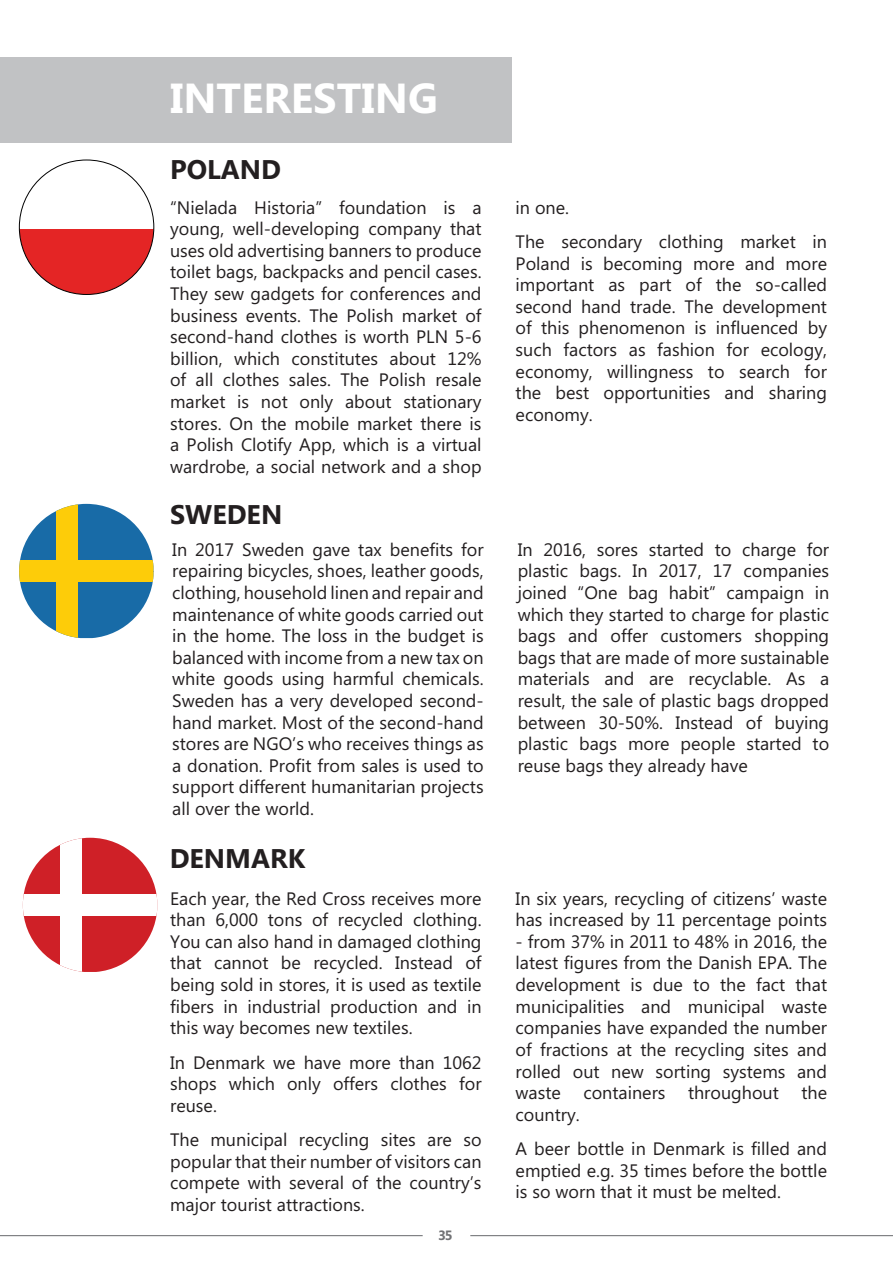
<style>
.page{position:relative;width:893px;height:1263px;background:#fff}
.page>*{position:absolute;margin:0;border:0;box-sizing:border-box;transform-origin:0 0}
.t1{font:700 42px "Microsoft Phags Pa";color:#fff}
.t2{font:700 27px "Microsoft Phags Pa";color:#231f20}
.t3{font:18px/21.6px "Microsoft Phags Pa";color:#231f20;text-align:justify}
.t4{font:700 13.5px "Microsoft Phags Pa";color:#717275}
</style>
<div class="page">
<div style="left:0;top:57px;width:511px;height:85px;background:#c1c2c4"></div>
<hr style="left:0;top:1235px;width:423px;height:1px;background:#717275">
<hr style="left:470px;top:1235px;width:423px;height:1px;background:#717275">
<svg style="left:20px;top:504px;width:133px;height:56px;fill:#186ba7"></svg>
<svg style="left:20px;top:582px;width:133px;height:56px;fill:#186ba7"></svg>
<div style="left:19px;top:560px;width:134px;height:22px;background:#fdcc09"></div>
<div style="left:56px;top:504px;width:22px;height:134px;background:#fdcc09"></div>
<svg style="left:23px;top:838px;width:134px;height:56px;fill:#cf2027"></svg>
<svg style="left:23px;top:916px;width:134px;height:56px;fill:#cf2027"></svg>
<div style="left:60px;top:838px;width:22px;height:134px;background:#fff"></div>
<svg style="left:19px;top:229px;width:135px;height:65px;fill:#e42525"></svg>
<h1 class="t1" style="left:170px;top:80px;width:269px">INTERESTING</h1>
<h2 class="t2" style="left:170px;top:158px;width:113px">POLAND</h2>
<p class="t3" style="left:170px;top:196px;width:313px">“Nielada Historia” foundation is a young, well-developing company that uses old advertising banners to produce toilet bags, backpacks and pencil cases.<br>They sew gadgets for conferences and business events. The Polish market of second-hand clothes is worth PLN 5-6 billion, which constitutes about 12% of all clothes sales. The Polish resale market is not only about stationary stores. On the mobile market there is a Polish Clotify App, which is a virtual wardrobe, a social network and a shop</p>
<p class="t3" style="left:516px;top:191px;width:313px;line-height:34.3px">in one.<br>The secondary clothing market in</p>
<p class="t3" style="left:516px;top:251px;width:313px">Poland is becoming more and more important as part of the so-called second hand trade. The development of this phenomenon is influenced by such factors as fashion for ecology, economy, willingness to search for the best opportunities and sharing economy.</p>
<h2 class="t2" style="left:170px;top:502px;width:114px">SWEDEN</h2>
<p class="t3" style="left:172px;top:538px;width:313px">In 2017 Sweden gave tax benefits for repairing bicycles, shoes, leather goods, clothing, household linen and repair and maintenance of white goods carried out in the home. The loss in the budget is balanced with income from a new tax on white goods using harmful chemicals.<br>Sweden has a very developed second&shy;hand market. Most of the second-hand stores are NGO’s who receives things as a donation. Profit from sales is used to support different humanitarian projects all over the world.</p>
<p class="t3" style="left:518px;top:538px;width:313px">In 2016, sores started to charge for plastic bags. In 2017, 17 companies joined “One bag habit” campaign in which they started to charge for plastic bags and offer customers shopping bags that are made of more sustainable materials and are recyclable. As a result, the sale of plastic bags dropped between 30-50%. Instead of buying plastic bags more people started to reuse bags they already have</p>
<h2 class="t2" style="left:170px;top:847px;width:137px">DENMARK</h2>
<p class="t3" style="left:170px;top:889px;width:313px">Each year, the Red Cross receives more than 6,000 tons of recycled clothing.<br>You can also hand in damaged clothing that cannot be recycled. Instead of being sold in stores, it is used as textile fibers in industrial production and in this way becomes new textiles.</p>
<p class="t3" style="left:170px;top:1050px;width:313px">In Denmark we have more than 1062 shops which only offers clothes for reuse.</p>
<p class="t3" style="left:170px;top:1128px;width:313px">The municipal recycling sites are so popular that their number of visitors can compete with several of the country’s major tourist attractions.</p>
<p class="t4" style="left:438px;top:1230px;width:16px">35</p>
<p class="t3" style="left:516px;top:886px;width:313px">In six years, recycling of citizens’ waste has increased by 11 percentage points</p>
<p class="t3" style="left:516px;top:930px;width:313px">- from 37% in 2011 to 48% in 2016, the latest figures from the Danish EPA. The development is due to the fact that municipalities and municipal waste companies have expanded the number of fractions at the recycling sites and rolled out new sorting systems and waste containers throughout the country.</p>
<p class="t3" style="left:516px;top:1137px;width:313px">A beer bottle in Denmark is filled and emptied e.g. 35 times before the bottle is so worn that it must be melted.</p>
</div>
